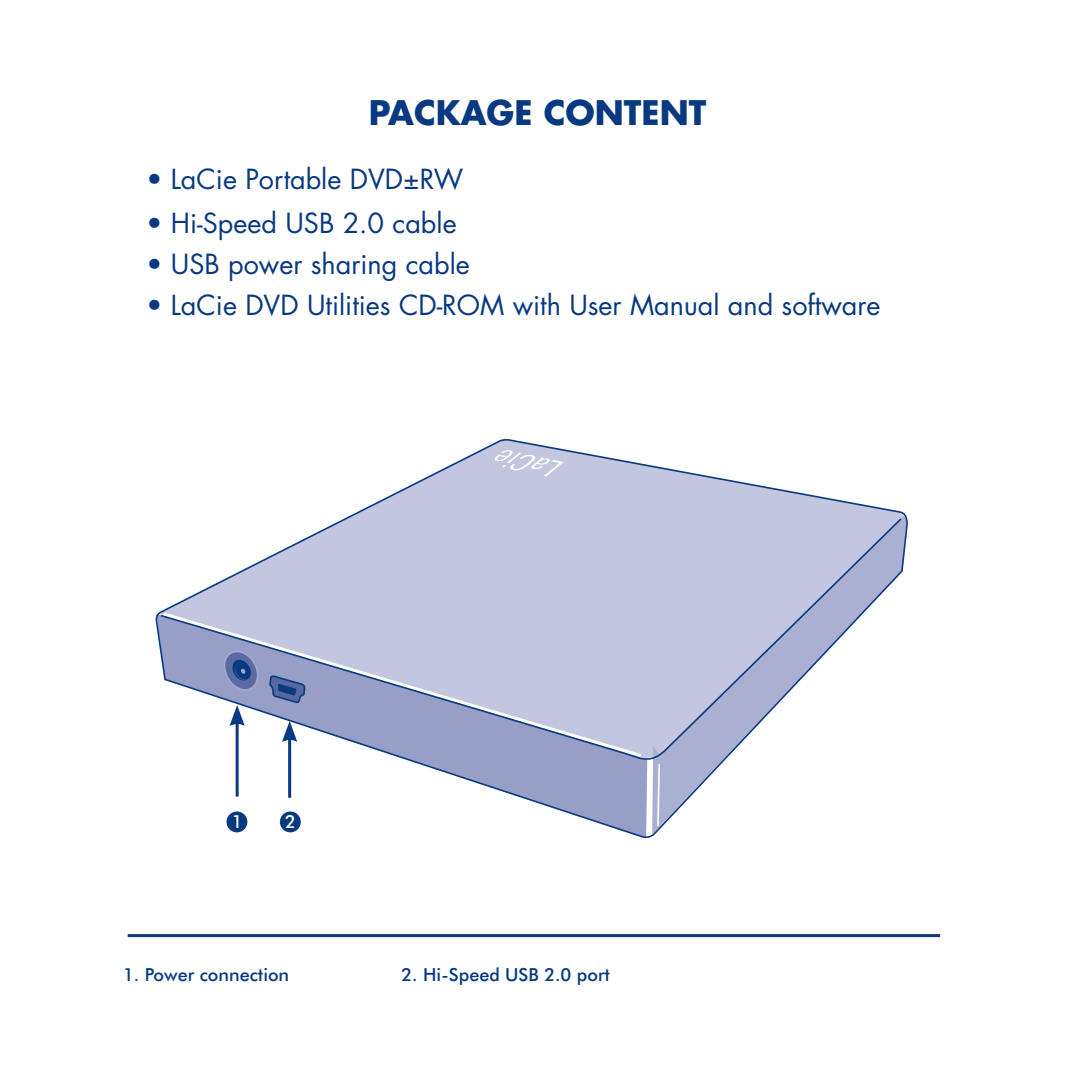
<style>
.page{position:relative;width:1080px;height:1080px;background:#fff}
.page>*{position:absolute;margin:0;border:0;box-sizing:border-box;transform-origin:0 0}
.t1{font:700 33px "Futura";color:#083981}
.t2{font:27px "Futura";color:#083981}
.t3{font:500 18px "Futura BT";color:#083981}
.t4{font:500 18px "Futura BT";color:#fff}
</style>
<div class="page">
<svg style="left:156px;top:439px;width:752px;height:399px"></svg>
<svg style="left:656px;top:765px;width:5px;height:63px"></svg>
<svg style="left:159px;top:517px;width:743px;height:248px"></svg>
<svg style="left:223px;top:649px;width:36px;height:43px;background:#697aad"></svg>
<svg style="left:268px;top:675px;width:37px;height:28px"></svg>
<svg style="left:493px;top:450px;width:71px;height:27px;background:#cbcee3"></svg>
<hr style="left:128px;top:934px;width:812px;height:3px;background:#083981">
<div style="left:227px;top:811px;width:20px;height:21px;background:#083981;border-radius:50%"></div>
<hr style="left:236px;top:721px;width:3px;height:76px;background:#083981">
<svg style="left:229px;top:705px;width:16px;height:21px"></svg>
<hr style="left:288px;top:737px;width:3px;height:61px;background:#083981">
<svg style="left:282px;top:721px;width:15px;height:21px"></svg>
<div style="left:280px;top:811px;width:21px;height:21px;background:#083981;border-radius:50%"></div>
<p class="t1" style="left:369px;top:90px;width:339px">PACKAGE CONTENT</p>
<p class="t2" style="left:147px;top:161px;width:318px">• LaCie Portable DVD±RW</p>
<p class="t2" style="left:147px;top:205px;width:312px">• Hi-Speed USB 2.0 cable</p>
<p class="t2" style="left:147px;top:246px;width:325px">• USB power sharing cable</p>
<p class="t2" style="left:147px;top:287px;width:736px">• LaCie DVD Utilities CD-ROM with User Manual and software</p>
<p class="t4" style="left:232px;top:811px;width:12px">1</p>
<p class="t4" style="left:285px;top:811px;width:12px">2</p>
<p class="t3" style="left:123px;top:964px;width:168px">1. Power connection</p>
<p class="t3" style="left:401px;top:964px;width:210px">2. Hi-Speed USB 2.0 port</p>
</div>
